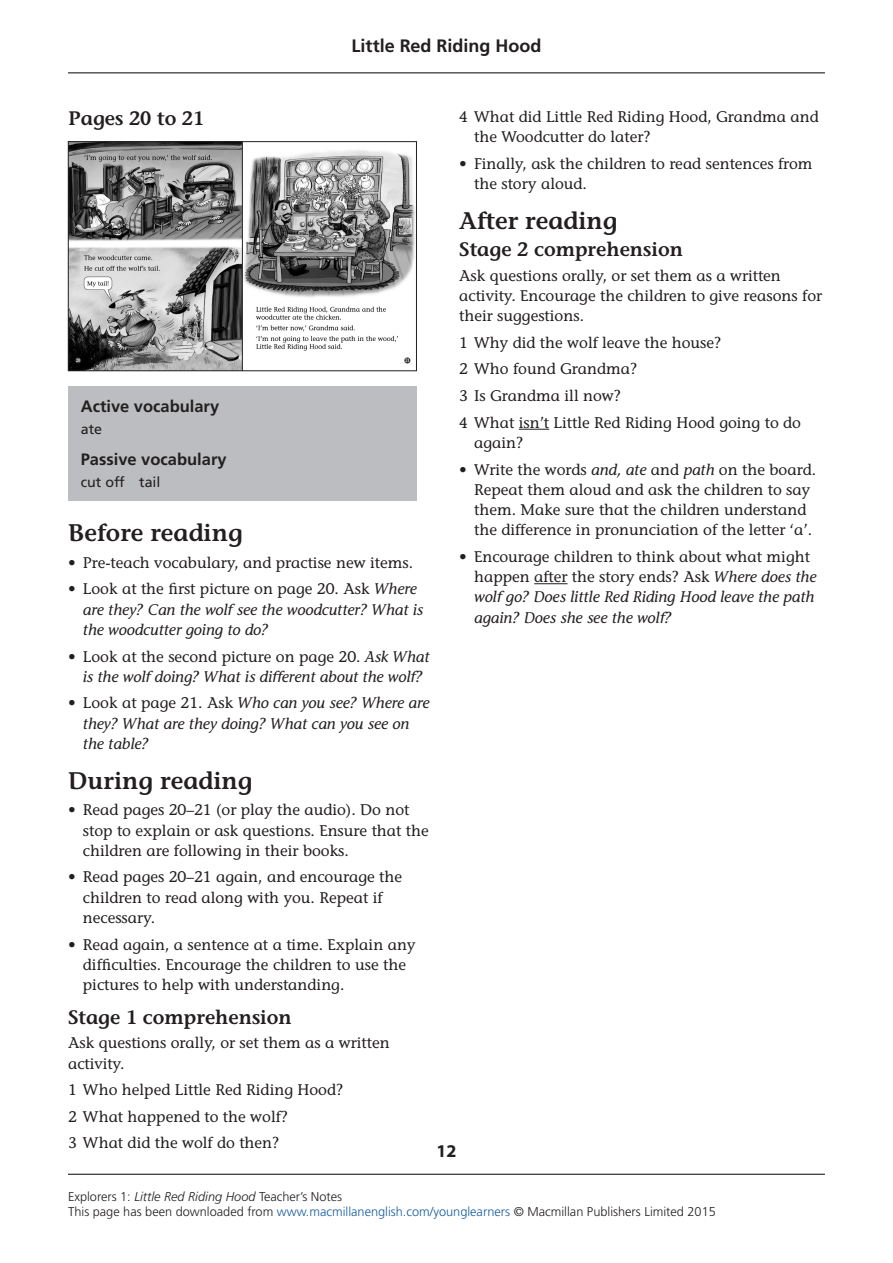
<style>
.page{position:relative;width:893px;height:1263px;background:#fff}
.page>*{position:absolute;margin:0;border:0;box-sizing:border-box;transform-origin:0 0}
.F_Head__p3{font:600 24px "Stone Informal Std";color:#231f20}
.G_Head{font:600 19.5px "Stone Informal Std";color:#231f20}
.D_Head{font:600 19.5px "Stone Informal Std";color:#231f20}
.Running_head{font:700 18px "Frutiger LT Std";color:#231f20}
.Folio{font:700 18px "Myriad Pro";color:#231f20}
.t1{font:700 16.5px "Frutiger LT Std";color:#231f20}
._2_Text__bullet{font:500 15.3px/20.2px "Stone Informal Std";color:#231f20}
._2_Text__bullet-2{font:italic 500 15.3px/20.2px "Stone Informal Std";color:#231f20}
._3_Text__full_out{font:500 15.3px/20.2px "Stone Informal Std";color:#231f20}
.t2{font:14.25px "Frutiger LT Std";color:#231f20}
.Running_foot{font:300 12.75px "Frutiger LT Std";color:#231f20}
.s1{font-style:italic}
.s2{font-style:normal}
.s3{color:#175d9e}
</style>
<div class="page">
<hr style="left:68px;top:72px;width:757px;height:1px;background:#231f20">
<hr style="left:68px;top:1174px;width:757px;height:1px;background:#231f20">
<img style="left:70px;top:143px;width:345px;height:226px">
<div style="left:68px;top:141px;width:349px;height:230px;border:1px solid #231f20"></div>
<hr style="left:242px;top:141px;width:1px;height:230px;background:#231f20">
<div style="left:68px;top:386px;width:349px;height:115px;background:#bcbdc0"></div>
<hr style="left:519px;top:429px;width:30px;height:1px;background:#231f20">
<hr style="left:534px;top:583px;width:34px;height:1px;background:#231f20">
<p class="Running_head" style="left:352px;top:35px;width:191px">Little Red Riding Hood</p>
<p class="_2_Text__bullet" style="left:474px;top:106px;width:346px;text-indent:-15px">4 What did Little Red Riding Hood, Grandma and the Woodcutter do later?</p>
<p class="_2_Text__bullet" style="left:474px;top:153px;width:340px;text-indent:-15px">• Finally, ask the children to read sentences from the story aloud.</p>
<p class="F_Head__p3" style="left:459px;top:206px;width:160px">After reading</p>
<p class="G_Head" style="left:459px;top:238px;width:225px">Stage 2 comprehension</p>
<p class="_3_Text__full_out" style="left:459px;top:265px;width:364px">Ask questions orally, or set them as a written activity. Encourage the children to give reasons for their suggestions.</p>
<p class="_2_Text__bullet" style="left:459px;top:332px;width:264px">1 Why did the wolf leave the house?</p>
<p class="_2_Text__bullet" style="left:459px;top:359px;width:179px">2 Who found Grandma?</p>
<p class="_2_Text__bullet" style="left:459px;top:386px;width:163px">3 Is Grandma ill now?</p>
<p class="_2_Text__bullet" style="left:474px;top:412px;width:328px;text-indent:-15px">4 What isn’t Little Red Riding Hood going to do again?</p>
<p class="_2_Text__bullet" style="left:474px;top:459px;width:343px;text-indent:-15px">• Write the words <span class="s1">and, ate</span> and <span class="s1">path</span> on the board.<br>Repeat them aloud and ask the children to say them. Make sure that the children understand the difference in pronunciation of the letter ‘a’.</p>
<p class="_2_Text__bullet-2" style="left:474px;top:546px;width:344px;text-indent:-15px"><span class="s2">• Encourage children to think about what might happen after the story ends? Ask</span> Where does the wolf go? Does little Red Riding Hood leave the path again? Does she see the wolf?</p>
<p class="D_Head" style="left:68px;top:106px;width:138px">Pages 20 to 21</p>
<p class="t1" style="left:81px;top:396px;width:140px">Active vocabulary</p>
<p class="t2" style="left:81px;top:421px;width:23px">ate</p>
<p class="t1" style="left:81px;top:449px;width:147px">Passive vocabulary</p>
<p class="t2" style="left:81px;top:474px;width:81px">cut off tail</p>
<p class="F_Head__p3" style="left:68px;top:518px;width:176px">Before reading</p>
<p class="_2_Text__bullet" style="left:68px;top:552px;width:347px">• Pre-teach vocabulary, and practise new items.</p>
<p class="_2_Text__bullet-2" style="left:83px;top:579px;width:342px;text-indent:-15px"><span class="s2">• Look at the first picture on page 20. Ask</span> Where are they? Can the wolf see the woodcutter? What is the woodcutter going to do?</p>
<p class="_2_Text__bullet-2" style="left:68px;top:646px;width:363px;text-align:center"><span class="s2">• Look at the second picture on page 20.</span> Ask What is the wolf doing? What is different about the wolf?</p>
<p class="_2_Text__bullet-2" style="left:83px;top:693px;width:348px;text-indent:-15px"><span class="s2">• Look at page 21. Ask</span> Who can you see? Where are they? What are they doing? What can you see on the table?</p>
<p class="F_Head__p3" style="left:68px;top:766px;width:186px">During reading</p>
<p class="_2_Text__bullet" style="left:83px;top:800px;width:347px;text-indent:-15px">• Read pages 20–21 (or play the audio). Do not stop to explain or ask questions. Ensure that the children are following in their books.</p>
<p class="_2_Text__bullet" style="left:83px;top:867px;width:321px;text-indent:-15px">• Read pages 20–21 again, and encourage the children to read along with you. Repeat if necessary.</p>
<p class="_2_Text__bullet" style="left:83px;top:934px;width:334px;text-indent:-15px">• Read again, a sentence at a time. Explain any difficulties. Encourage the children to use the pictures to help with understanding.</p>
<p class="G_Head" style="left:68px;top:1005px;width:225px">Stage 1 comprehension</p>
<p class="_3_Text__full_out" style="left:68px;top:1033px;width:323px">Ask questions orally, or set them as a written activity.</p>
<p class="_2_Text__bullet" style="left:68px;top:1080px;width:277px">1 Who helped Little Red Riding Hood?</p>
<p class="_2_Text__bullet" style="left:68px;top:1106px;width:221px">2 What happened to the wolf?</p>
<p class="_2_Text__bullet" style="left:68px;top:1133px;width:213px">3 What did the wolf do then?</p>
<p class="Folio" style="left:436px;top:1139px;width:21px">12</p>
<p class="Running_foot" style="left:68px;top:1189px;width:275px">Explorers 1: <span class="s1">Little Red Riding Hood</span> Teacher’s Notes</p>
<p class="Running_foot" style="left:68px;top:1204px;width:649px">This page has been downloaded from <span class="s3">www.macmillanenglish.com/younglearners</span> © Macmillan Publishers Limited 2015</p>
</div>
